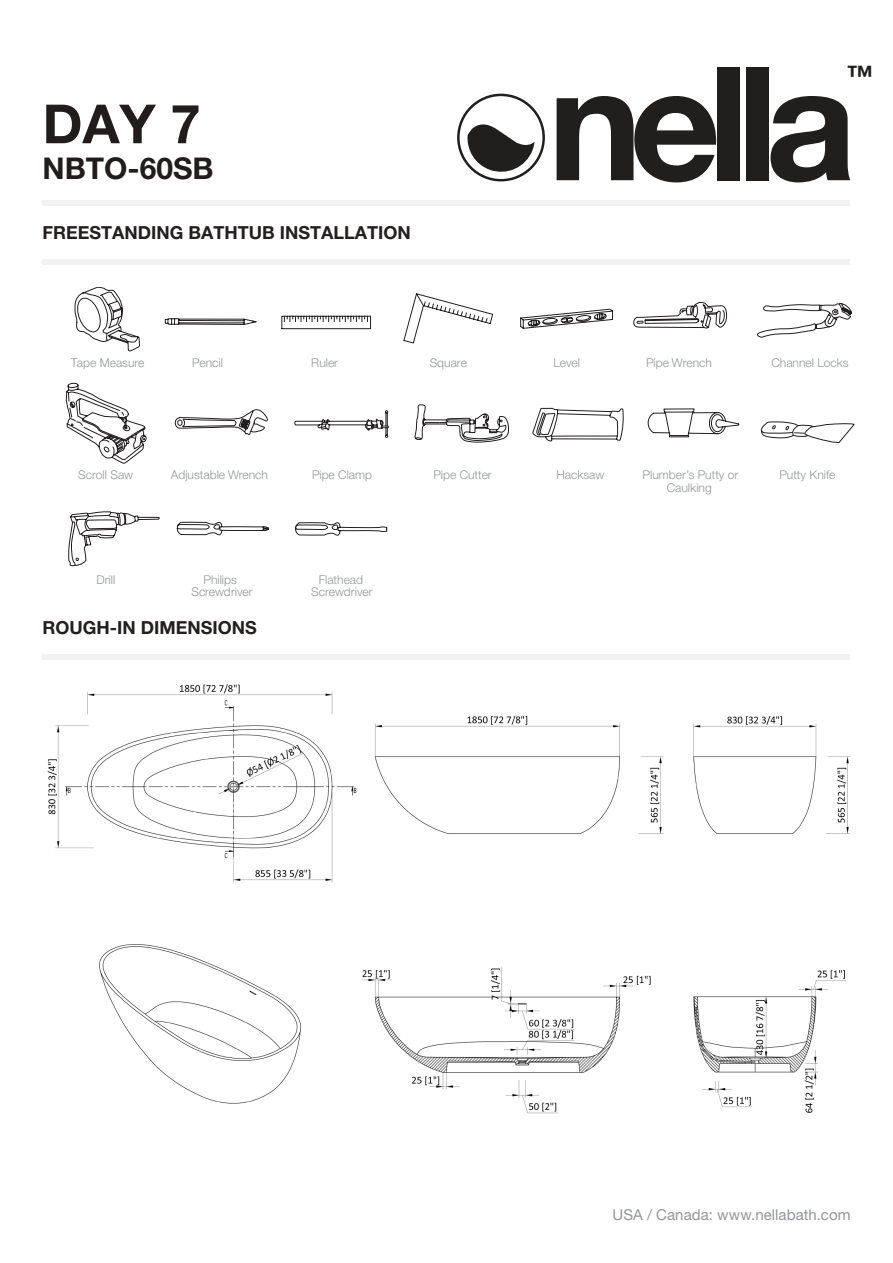
<style>
.page{position:relative;width:893px;height:1263px;background:#fff}
.page>*{position:absolute;margin:0;border:0;box-sizing:border-box;transform-origin:0 0}
.Product_Type{font:700 54px "Helvetica Neue LT Pro";color:#211d1d}
.Product_Type-2{font:700 30px "Helvetica Neue LT Pro";color:#211d1d}
.t1{font:700 27px "Helvetica Neue LT Pro";color:#231f1f}
.t2{font:700 18px "Helvetica Neue LT Pro";color:#231f1f}
.t3{font:15px "Helvetica Neue LT Pro";letter-spacing:.005em;color:#939598}
.t4{font:300 12px/12.5px "Helvetica Neue LT Pro";color:#939698;text-align:center}
</style>
<div class="page">
<div style="left:43px;top:200px;width:807px;height:5px;background:#f2f2f2"></div>
<div style="left:43px;top:259px;width:807px;height:6px;background:#f2f2f2"></div>
<div style="left:43px;top:654px;width:807px;height:6px;background:#f2f2f2"></div>
<svg style="left:68px;top:511px;width:320px;height:55px"></svg>
<svg style="left:66px;top:287px;width:788px;height:177px"></svg>
<svg style="left:557px;top:96px;width:161px;height:86px"></svg>
<div style="left:718px;top:67px;width:22px;height:113px;background:#211e1e"></div>
<div style="left:746px;top:67px;width:23px;height:113px;background:#211e1e"></div>
<svg style="left:770px;top:96px;width:80px;height:86px"></svg>
<svg style="left:457px;top:94px;width:88px;height:87px"></svg>
<img style="left:47px;top:684px;width:803px;height:430px">
<p class="Product_Type" style="left:43px;top:91px;width:160px">DAY 7</p>
<p class="Product_Type-2" style="left:43px;top:150px;width:173px">NBTO-60SB</p>
<h3 class="t2" style="left:43px;top:221px;width:370px">FREESTANDING BATHTUB INSTALLATION</h3>
<h3 class="t1" style="left:846px;top:59px;width:28px">™</h3>
<p class="t4" style="left:71px;top:357px;width:75px">Tape Measure</p>
<p class="t4" style="left:192px;top:357px;width:32px">Pencil</p>
<p class="t4" style="left:311px;top:357px;width:28px">Ruler</p>
<p class="t4" style="left:430px;top:357px;width:39px">Square</p>
<p class="t4" style="left:553px;top:357px;width:28px">Level</p>
<p class="t4" style="left:646px;top:357px;width:67px">Pipe Wrench</p>
<p class="t4" style="left:771px;top:357px;width:79px">Channel Locks</p>
<p class="t4" style="left:78px;top:468px;width:56px">Scroll Saw</p>
<p class="t4" style="left:171px;top:468px;width:99px">Adjustable Wrench</p>
<p class="t4" style="left:312px;top:468px;width:62px">Pipe Clamp</p>
<p class="t4" style="left:433px;top:468px;width:60px">Pipe Cutter</p>
<p class="t4" style="left:556px;top:468px;width:49px">Hacksaw</p>
<p class="t4" style="left:642px;top:468px;width:97px">Plumber’s Putty or<br>Caulking</p>
<p class="t4" style="left:779px;top:468px;width:58px">Putty Knife</p>
<p class="t4" style="left:97px;top:573px;width:20px">Drill</p>
<p class="t4" style="left:191px;top:573px;width:63px">Philips<br>Screwdriver</p>
<p class="t4" style="left:311px;top:573px;width:63px">Flathead<br>Screwdriver</p>
<h3 class="t2" style="left:43px;top:616px;width:216px">ROUGH-IN DIMENSIONS</h3>
<p class="t3" style="left:613px;top:1206px;width:239px">USA / Canada: www.nellabath.com</p>
</div>
